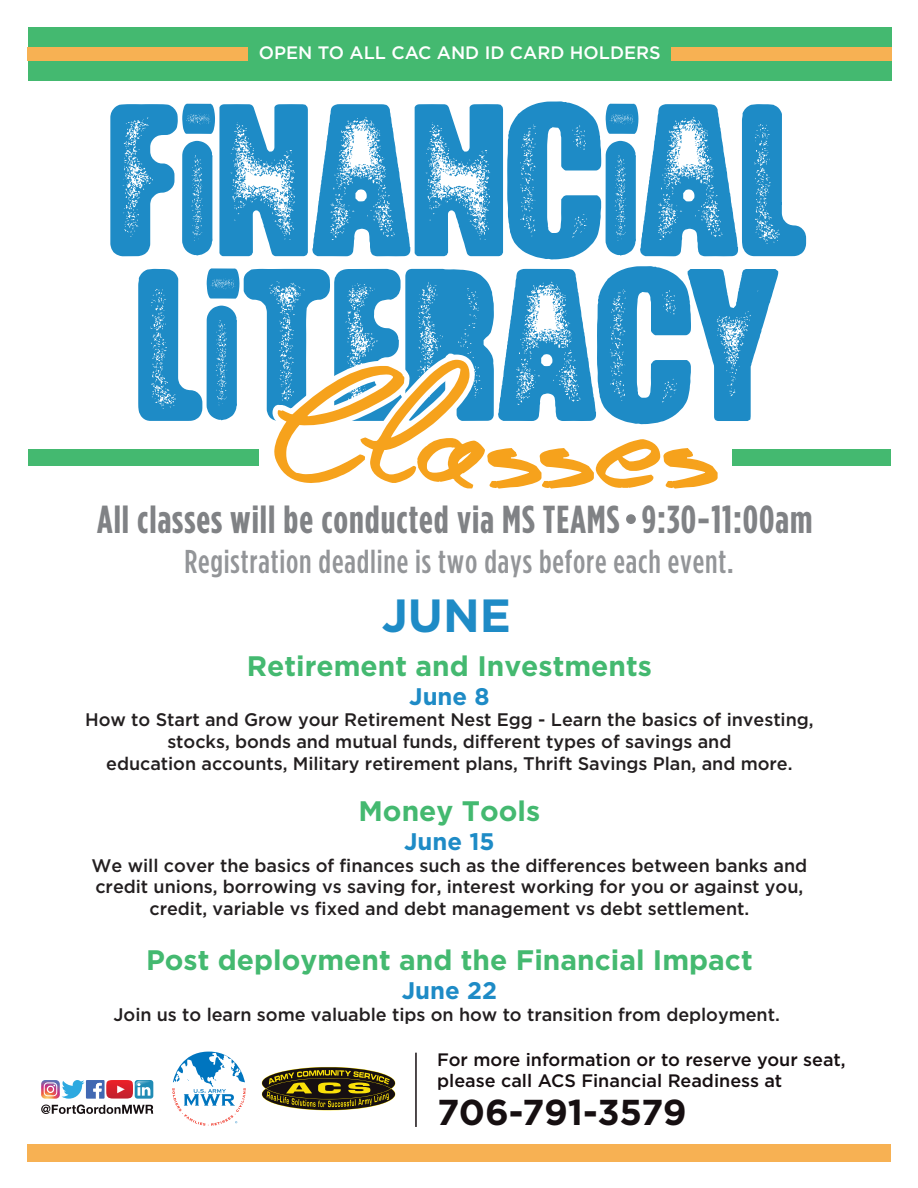
<style>
.page{position:relative;width:918px;height:1188px;background:#fff}
.page>*{position:absolute;margin:0;border:0;box-sizing:border-box;transform-origin:0 0}
.t1{font:700 46.5px "Gotham";color:#1e8bc6}
.t2{font:700 condensed 39px "Gotham HTF";letter-spacing:.025em;color:#808285}
.t3{font:700 36px "Gotham";letter-spacing:-.015em;color:#160f11}
.t4{font:500 condensed 33px "Gotham HTF";letter-spacing:.025em;color:#939598}
.t5{font:700 28.2px "Gotham";color:#44b970}
.t6{font:700 24px "Gotham";color:#1e8bc6}
.t7{font:500 18.15px/21.6px "Gotham";letter-spacing:-.005em;color:#231f20;text-align:center}
.t8{font:500 18px/21.6px "Gotham";color:#160f11}
.t9{font:500 18px "Gotham";color:#fff}
</style>
<div class="page">
<div style="left:27px;top:1144px;width:864px;height:18px;background:#f7b153"></div>
<svg style="left:172px;top:1052px;width:74px;height:74px"></svg>
<svg style="left:261px;top:1067px;width:135px;height:43px;background:#6e6435"></svg>
<hr style="left:415px;top:1053px;width:2px;height:74px;background:#160f11">
<svg style="left:41px;top:1105px;width:112px;height:9px"></svg>
<div style="left:135px;top:1080px;width:18px;height:19px;background:#208cb5;border-radius:3px"></div>
<svg style="left:41px;top:1080px;width:110px;height:19px"></svg>
<div style="left:28px;top:27px;width:864px;height:54px;background:#44b970"></div>
<div style="left:28px;top:48px;width:220px;height:13px;background:#f7b153"></div>
<div style="left:671px;top:48px;width:221px;height:13px;background:#f7b153"></div>
<div style="left:28px;top:449px;width:231px;height:17px;background:#44b970"></div>
<div style="left:733px;top:449px;width:158px;height:17px;background:#44b970"></div>
<svg style="left:110px;top:101px;width:696px;height:158px"></svg>
<hr style="left:673px;top:185px;width:35px;height:2px;background:#1e8bc6">
<svg style="left:138px;top:266px;width:640px;height:223px"></svg>
<div style="left:626px;top:514px;width:10px;height:10px;background:#808285;border-radius:50%"></div>
<p class="t9" style="left:259px;top:43px;width:403px">OPEN TO ALL CAC AND ID CARD HOLDERS</p>
<h2 class="t2" style="left:97px;top:497px;width:717px">All classes will be conducted via MS TEAMS 9:30-11:00am</h2>
<h3 class="t4" style="left:184px;top:543px;width:551px">Registration deadline is two days before each event.</h3>
<h1 class="t1" style="left:382px;top:589px;width:131px">JUNE</h1>
<h3 class="t5" style="left:247px;top:650px;width:407px">Retirement and Investments</h3>
<h3 class="t6" style="left:409px;top:682px;width:82px">June 8</h3>
<p class="t7" style="left:85px;top:709px;width:730px">How to Start and Grow your Retirement Nest Egg - Learn the basics of investing, stocks, bonds and mutual funds, different types of savings and<br>education accounts, Military retirement plans, Thrift Savings Plan, and more.</p>
<h3 class="t5" style="left:359px;top:795px;width:183px">Money Tools</h3>
<h3 class="t6" style="left:404px;top:828px;width:92px">June 15</h3>
<p class="t7" style="left:92px;top:854px;width:717px">We will cover the basics of finances such as the differences between banks and credit unions, borrowing vs saving for, interest working for you or against you, credit, variable vs fixed and debt management vs debt settlement.</p>
<h3 class="t5" style="left:146px;top:944px;width:608px">Post deployment and the Financial Impact</h3>
<h3 class="t6" style="left:402px;top:977px;width:97px">June 22</h3>
<p class="t7" style="left:114px;top:1003px;width:668px">Join us to learn some valuable tips on how to transition from deployment.</p>
<p class="t8" style="left:437px;top:1048px;width:410px">For more information or to reserve your seat, please call ACS Financial Readiness at</p>
<h3 class="t3" style="left:437px;top:1091px;width:251px">706-791-3579</h3>
</div>
